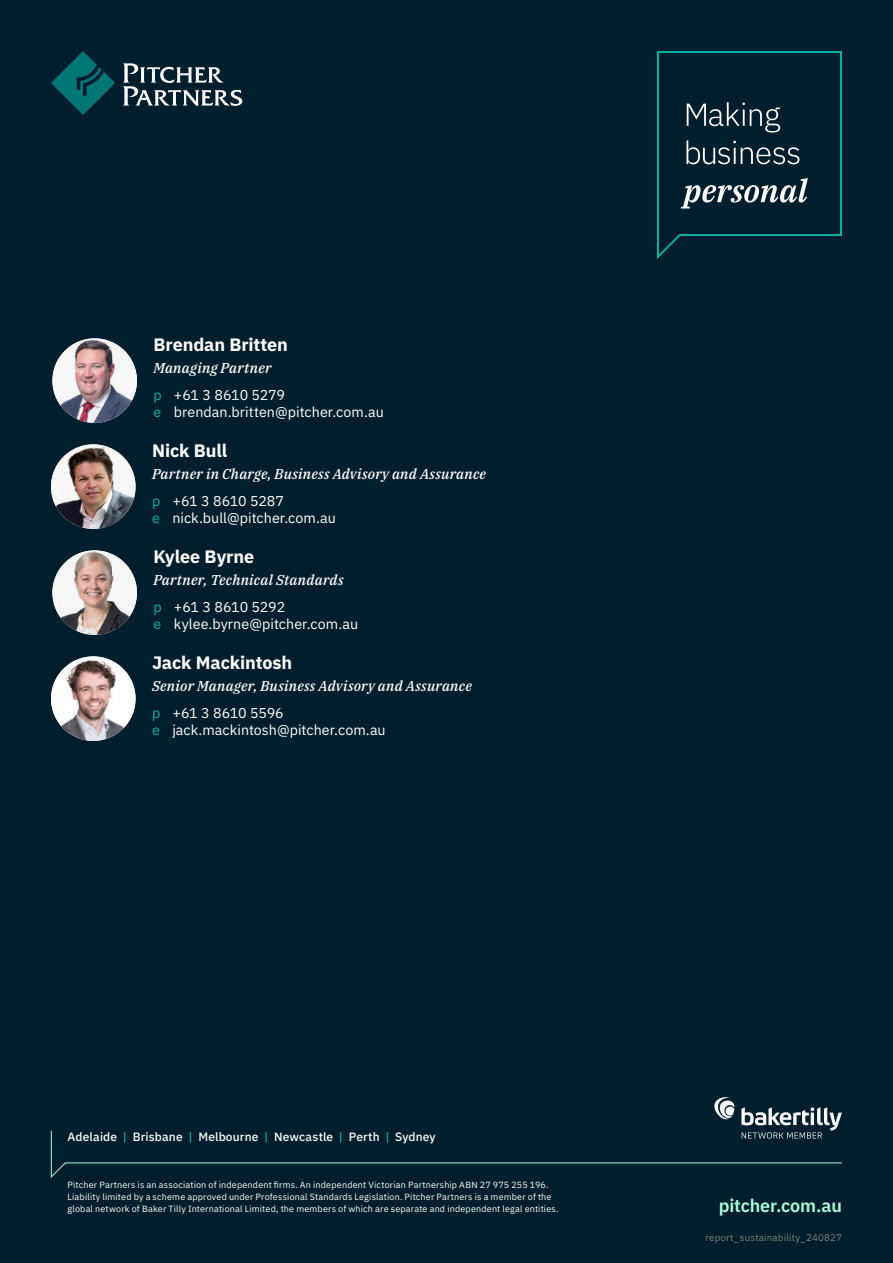
<style>
.page{position:relative;width:893px;height:1263px;background:#001e2d}
.page>*{position:absolute;margin:0;border:0;box-sizing:border-box;transform-origin:0 0}
.t1{font:700 18px "IBM Plex Sans";letter-spacing:-.005em;color:#fff}
.t2{font:600 18px "IBM Plex Sans";letter-spacing:-.01em;color:#acfddb}
.t3{font:14.25px/17.1px "IBM Plex Sans";color:#fff}
.t4{font:italic 500 14.25px "IBM Plex Serif";letter-spacing:.015em;color:#fff}
.t5{font:500 12px "IBM Plex Sans";letter-spacing:.01em;color:#fff}
.t6{font:9.75px "IBM Plex Sans";letter-spacing:.02em;color:#808080}
.t7{font:9px/12px "IBM Plex Sans";letter-spacing:.02em;color:#fff}
.s1{color:#00b6a0}
</style>
<div class="page">
<svg style="left:51px;top:51px;width:64px;height:64px"></svg>
<svg style="left:123px;top:63px;width:119px;height:43px"></svg>
<svg style="left:51px;top:1097px;width:791px;height:81px"></svg>
<svg style="left:657px;top:51px;width:185px;height:208px"></svg>
<img style="left:52px;top:338px;width:85px;height:85px;border-radius:42px">
<img style="left:51px;top:444px;width:85px;height:85px;border-radius:42px">
<img style="left:52px;top:550px;width:85px;height:85px;border-radius:42px">
<img style="left:51px;top:656px;width:85px;height:85px;border-radius:42px">
<h1 class="t1" style="left:153px;top:331px;width:136px">Brendan Britten</h1>
<h2 class="t4" style="left:153px;top:357px;width:120px">Managing Partner</h2>
<h2 class="t3" style="left:153px;top:385px;width:232px"><span class="s1">p</span> +61 3 8610 5279<br><span class="s1">e</span> brendan.britten@pitcher.com.au</h2>
<h1 class="t1" style="left:152px;top:437px;width:77px">Nick Bull</h1>
<h2 class="t4" style="left:152px;top:463px;width:336px">Partner in Charge, Business Advisory and Assurance</h2>
<h2 class="t3" style="left:152px;top:491px;width:185px"><span class="s1">p</span> +61 3 8610 5287<br><span class="s1">e</span> nick.bull@pitcher.com.au</h2>
<h1 class="t1" style="left:153px;top:543px;width:102px">Kylee Byrne</h1>
<h2 class="t4" style="left:153px;top:569px;width:192px">Partner, Technical Standards</h2>
<h2 class="t3" style="left:153px;top:597px;width:206px"><span class="s1">p</span> +61 3 8610 5292<br><span class="s1">e</span> kylee.byrne@pitcher.com.au</h2>
<h1 class="t1" style="left:152px;top:649px;width:142px">Jack Mackintosh</h1>
<h2 class="t4" style="left:152px;top:675px;width:321px">Senior Manager, Business Advisory and Assurance</h2>
<h2 class="t3" style="left:152px;top:703px;width:235px"><span class="s1">p</span> +61 3 8610 5596<br><span class="s1">e</span> jack.mackintosh@pitcher.com.au</h2>
<h3 class="t5" style="left:68px;top:1127px;width:370px">Adelaide <span class="s1">|</span> Brisbane <span class="s1">|</span> Melbourne <span class="s1">|</span> Newcastle <span class="s1">|</span> Perth <span class="s1">|</span> Sydney</h3>
<p class="t7" style="left:68px;top:1178px;width:493px">Pitcher Partners is an association of independent firms. An independent Victorian Partnership ABN 27 975 255 196.<br>Liability limited by a scheme approved under Professional Standards Legislation. Pitcher Partners is a member of the global network of Baker Tilly International Limited, the members of which are separate and independent legal entities.</p>
<h1 class="t2" style="left:719px;top:1191px;width:125px">pitcher.com.au</h1>
<p class="t6" style="left:705px;top:1230px;width:138px">report_sustainability_240827</p>
</div>
